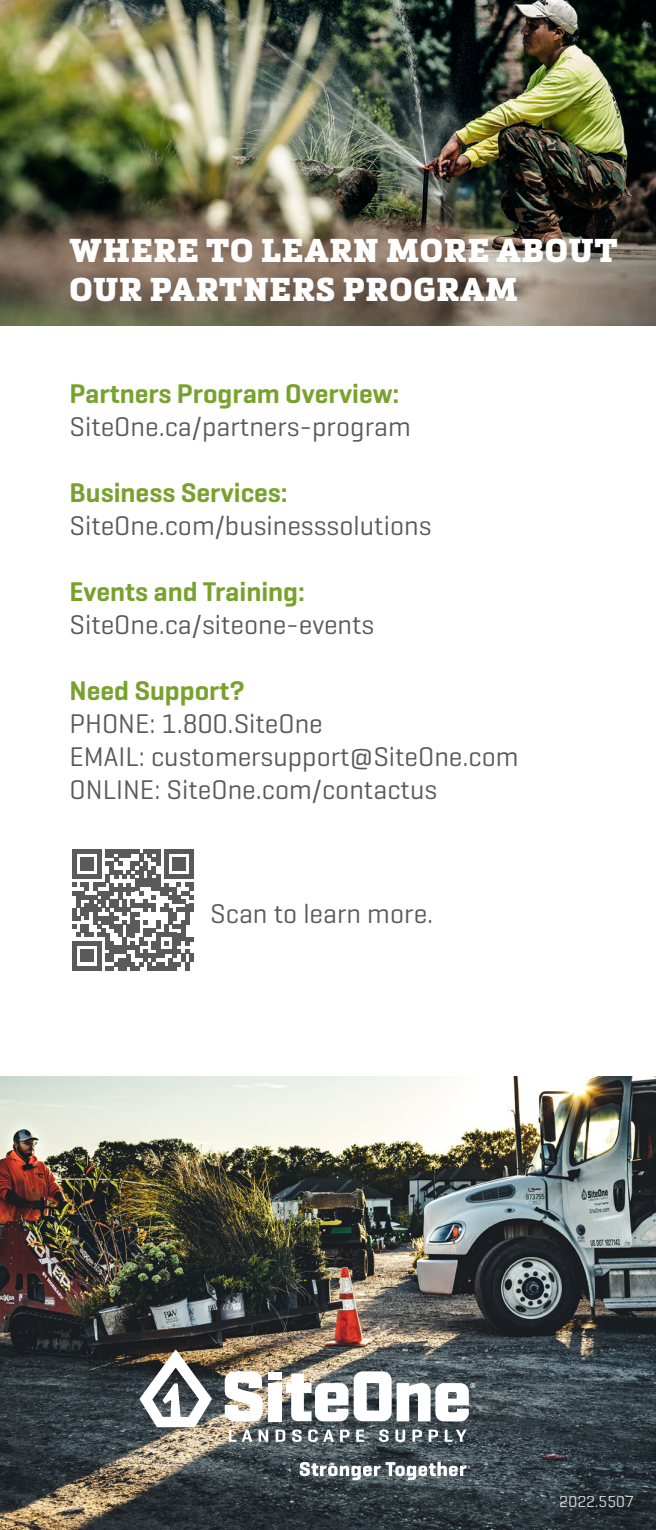
<style>
.page{position:relative;width:656px;height:1530px;background:#fff}
.page>*{position:absolute;margin:0;border:0;box-sizing:border-box;transform-origin:0 0}
.t1{font:900 32.5px/39px "Metronic Slab Pro";letter-spacing:.025em;color:#fff}
.t2{font:27.5px/33px "Geogrotesque";color:#5a5a5d}
.t3{font:16.25px "Geogrotesque";color:#fff}
.s1{font-weight:600;color:#78a22d}
</style>
<div class="page">
<img style="left:0;top:1076px;width:655px;height:454px">
<svg style="left:223px;top:1371px;width:40px;height:50px"></svg>
<div style="left:268px;top:1383px;width:14px;height:38px;background:#fff"></div>
<div style="left:268px;top:1372px;width:14px;height:8px;background:#fff"></div>
<svg style="left:228px;top:1430px;width:24px;height:12px"></svg>
<svg style="left:258px;top:1430px;width:10px;height:12px"></svg>
<svg style="left:275px;top:1430px;width:10px;height:12px"></svg>
<svg style="left:292px;top:1429px;width:9px;height:13px"></svg>
<svg style="left:308px;top:1429px;width:9px;height:13px"></svg>
<svg style="left:323px;top:1430px;width:10px;height:12px"></svg>
<svg style="left:340px;top:1430px;width:9px;height:12px"></svg>
<svg style="left:356px;top:1430px;width:8px;height:12px"></svg>
<svg style="left:379px;top:1429px;width:9px;height:13px"></svg>
<svg style="left:395px;top:1430px;width:10px;height:12px"></svg>
<svg style="left:412px;top:1430px;width:9px;height:12px"></svg>
<svg style="left:428px;top:1430px;width:10px;height:12px"></svg>
<svg style="left:444px;top:1430px;width:22px;height:12px"></svg>
<svg style="left:139px;top:1350px;width:73px;height:77px"></svg>
<svg style="left:286px;top:1371px;width:189px;height:50px"></svg>
<svg style="left:299px;top:1462px;width:171px;height:18px"></svg>
<img style="left:0;top:0;width:655px;height:326px">
<svg style="left:72px;top:849px;width:121px;height:121px"></svg>
<p class="t1" style="left:69px;top:231px;width:549px">WHERE TO LEARN MORE ABOUT<br>OUR PARTNERS PROGRAM</p>
<p class="t2" style="left:69px;top:376px;width:342px"><span class="s1">Partners Program Overview:<br></span>SiteOne.ca/partners-program</p>
<p class="t2" style="left:69px;top:475px;width:363px"><span class="s1">Business Services:<br></span>SiteOne.com/businesssolutions</p>
<p class="t2" style="left:69px;top:574px;width:306px"><span class="s1">Events and Training:<br></span>SiteOne.ca/siteone-events</p>
<p class="t2" style="left:69px;top:673px;width:450px"><span class="s1">Need Support?<br></span>PHONE: 1.800.SiteOne<br>EMAIL: customersupport@SiteOne.com<br>ONLINE: SiteOne.com/contactus</p>
<p class="t2" style="left:210px;top:897px;width:224px">Scan to learn more.</p>
<p class="t3" style="left:559px;top:1492px;width:76px">2022.5507</p>
</div>
